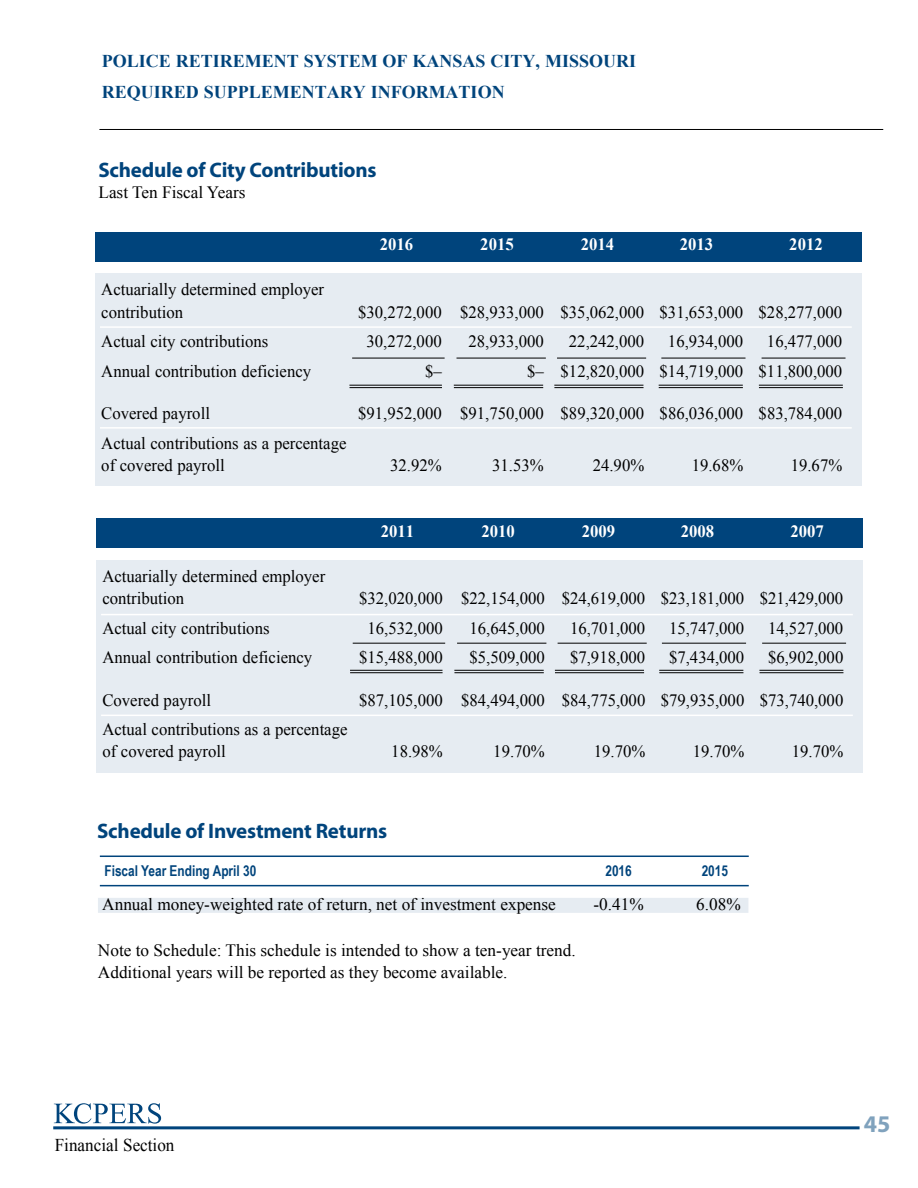
<style>
.page{position:relative;width:918px;height:1188px;background:#fff}
.page>*{position:absolute;margin:0;border:0;box-sizing:border-box;transform-origin:0 0}
.t1{font:700 24px "Myriad";color:#80a2bd}
.t2{font:700 21px "Myriad";letter-spacing:-.01em;color:#00447c}
.t3{font:700 18px/30.9px "Times New Roman";color:#00447c}
.t4{font:18px "Times New Roman";color:#000;scale:.95 1}
.t5{font:17.25px/22.5px "Times New Roman";color:#000}
.t6{font:700 17.25px "Times New Roman";color:#fff}
.t7{font:700 15px "Arial Narrow";color:#00447c}
</style>
<div class="page">
<svg style="left:54px;top:1103px;width:107px;height:21px"></svg>
<hr style="left:53px;top:1126px;width:807px;height:3px;background:#00447c">
<hr style="left:99px;top:129px;width:784px;height:1px;background:#000">
<div style="left:95px;top:232px;width:767px;height:30px;background:#00447c"></div>
<div style="left:95px;top:274px;width:767px;height:212px;background:#e6ecf2"></div>
<hr style="left:100px;top:326px;width:752px;height:2px;background:#fff">
<hr style="left:100px;top:427px;width:752px;height:2px;background:#fff">
<div style="left:96px;top:518px;width:767px;height:30px;background:#00447c"></div>
<div style="left:96px;top:560px;width:767px;height:213px;background:#e6ecf2"></div>
<hr style="left:101px;top:614px;width:752px;height:1px;background:#fff">
<hr style="left:101px;top:715px;width:752px;height:1px;background:#fff">
<hr style="left:350px;top:387px;width:92px;height:1px;background:#000">
<hr style="left:349px;top:385px;width:93px;height:1px;background:#000">
<hr style="left:454px;top:387px;width:89px;height:1px;background:#000">
<hr style="left:454px;top:385px;width:89px;height:1px;background:#000">
<hr style="left:554px;top:387px;width:90px;height:1px;background:#000">
<hr style="left:554px;top:385px;width:89px;height:1px;background:#000">
<hr style="left:659px;top:387px;width:84px;height:1px;background:#000">
<hr style="left:659px;top:385px;width:84px;height:1px;background:#000">
<hr style="left:759px;top:387px;width:84px;height:1px;background:#000">
<hr style="left:759px;top:385px;width:84px;height:1px;background:#000">
<hr style="left:352px;top:358px;width:93px;height:1px;background:#000">
<hr style="left:457px;top:358px;width:89px;height:1px;background:#000">
<hr style="left:557px;top:358px;width:89px;height:1px;background:#000">
<hr style="left:661px;top:358px;width:85px;height:1px;background:#000">
<hr style="left:762px;top:358px;width:84px;height:1px;background:#000">
<hr style="left:350px;top:672px;width:93px;height:1px;background:#000">
<hr style="left:350px;top:670px;width:92px;height:1px;background:#000">
<hr style="left:454px;top:672px;width:90px;height:1px;background:#000">
<hr style="left:454px;top:670px;width:90px;height:1px;background:#000">
<hr style="left:555px;top:672px;width:89px;height:1px;background:#000">
<hr style="left:555px;top:670px;width:89px;height:1px;background:#000">
<hr style="left:659px;top:672px;width:84px;height:1px;background:#000">
<hr style="left:659px;top:670px;width:84px;height:1px;background:#000">
<hr style="left:760px;top:672px;width:83px;height:1px;background:#000">
<hr style="left:759px;top:670px;width:84px;height:1px;background:#000">
<hr style="left:353px;top:643px;width:92px;height:1px;background:#000">
<hr style="left:457px;top:643px;width:89px;height:1px;background:#000">
<hr style="left:558px;top:643px;width:89px;height:1px;background:#000">
<hr style="left:662px;top:643px;width:84px;height:1px;background:#000">
<hr style="left:762px;top:643px;width:84px;height:1px;background:#000">
<div style="left:98px;top:898px;width:650px;height:15px;background:#e6ecf2"></div>
<hr style="left:100px;top:885px;width:649px;height:1px;background:#00447c">
<hr style="left:100px;top:856px;width:649px;height:1px;background:#00447c">
<p class="t3" style="left:102px;top:45px;width:536px">POLICE RETIREMENT SYSTEM OF KANSAS CITY, MISSOURI<br>REQUIRED SUPPLEMENTARY INFORMATION</p>
<p class="t2" style="left:98px;top:159px;width:280px">Schedule of City Contributions</p>
<p class="t5" style="left:98px;top:181px;width:149px">Last Ten Fiscal Years</p>
<p class="t5" style="left:101px;top:278px;width:224px">Actuarially determined employer contribution</p>
<p class="t6" style="left:380px;top:233px;width:35px">2016</p>
<p class="t6" style="left:480px;top:233px;width:35px">2015</p>
<p class="t6" style="left:581px;top:233px;width:35px">2014</p>
<p class="t6" style="left:680px;top:233px;width:35px">2013</p>
<p class="t6" style="left:789px;top:233px;width:35px">2012</p>
<p class="t5" style="left:358px;top:301px;width:486px">$30,272,000 $28,933,000 $35,062,000 $31,653,000 $28,277,000</p>
<p class="t5" style="left:101px;top:330px;width:169px">Actual city contributions</p>
<p class="t5" style="left:366px;top:330px;width:77px">30,272,000</p>
<p class="t5" style="left:468px;top:330px;width:77px">28,933,000</p>
<p class="t5" style="left:569px;top:330px;width:77px">22,242,000</p>
<p class="t5" style="left:668px;top:330px;width:77px">16,934,000</p>
<p class="t5" style="left:767px;top:330px;width:77px">16,477,000</p>
<p class="t5" style="left:101px;top:359px;width:211px">Annual contribution deficiency</p>
<p class="t5" style="left:425px;top:359px;width:18px">$–</p>
<p class="t5" style="left:527px;top:359px;width:317px">$– $12,820,000 $14,719,000 $11,800,000</p>
<p class="t5" style="left:101px;top:402px;width:110px">Covered payroll</p>
<p class="t5" style="left:358px;top:402px;width:486px">$91,952,000 $91,750,000 $89,320,000 $86,036,000 $83,784,000</p>
<p class="t5" style="left:101px;top:431px;width:247px">Actual contributions as a percentage of covered payroll</p>
<p class="t5" style="left:390px;top:454px;width:53px">32.92%</p>
<p class="t5" style="left:492px;top:454px;width:53px">31.53%</p>
<p class="t5" style="left:593px;top:454px;width:53px">24.90%</p>
<p class="t5" style="left:692px;top:454px;width:53px">19.68%</p>
<p class="t5" style="left:791px;top:454px;width:53px">19.67%</p>
<p class="t5" style="left:102px;top:565px;width:224px">Actuarially determined employer contribution</p>
<p class="t6" style="left:381px;top:519px;width:35px">2011</p>
<p class="t6" style="left:481px;top:519px;width:35px">2010</p>
<p class="t6" style="left:582px;top:519px;width:35px">2009</p>
<p class="t6" style="left:681px;top:519px;width:35px">2008</p>
<p class="t6" style="left:790px;top:519px;width:35px">2007</p>
<p class="t5" style="left:359px;top:587px;width:486px">$32,020,000 $22,154,000 $24,619,000 $23,181,000 $21,429,000</p>
<p class="t5" style="left:102px;top:616px;width:169px">Actual city contributions</p>
<p class="t5" style="left:368px;top:616px;width:77px">16,532,000</p>
<p class="t5" style="left:470px;top:616px;width:77px">16,645,000</p>
<p class="t5" style="left:570px;top:616px;width:77px">16,701,000</p>
<p class="t5" style="left:669px;top:616px;width:77px">15,747,000</p>
<p class="t5" style="left:768px;top:616px;width:77px">14,527,000</p>
<p class="t5" style="left:102px;top:646px;width:211px">Annual contribution deficiency</p>
<p class="t5" style="left:359px;top:646px;width:85px">$15,488,000</p>
<p class="t5" style="left:470px;top:646px;width:77px">$5,509,000</p>
<p class="t5" style="left:570px;top:646px;width:77px">$7,918,000</p>
<p class="t5" style="left:669px;top:646px;width:77px">$7,434,000</p>
<p class="t5" style="left:768px;top:646px;width:77px">$6,902,000</p>
<p class="t5" style="left:102px;top:688px;width:110px">Covered payroll</p>
<p class="t5" style="left:359px;top:688px;width:486px">$87,105,000 $84,494,000 $84,775,000 $79,935,000 $73,740,000</p>
<p class="t5" style="left:102px;top:718px;width:247px">Actual contributions as a percentage of covered payroll</p>
<p class="t5" style="left:391px;top:740px;width:53px">18.98%</p>
<p class="t5" style="left:493px;top:740px;width:53px">19.70%</p>
<p class="t5" style="left:594px;top:740px;width:53px">19.70%</p>
<p class="t5" style="left:693px;top:740px;width:53px">19.70%</p>
<p class="t5" style="left:792px;top:740px;width:53px">19.70%</p>
<p class="t2" style="left:97px;top:820px;width:292px">Schedule of Investment Returns</p>
<p class="t7" style="left:104px;top:859px;width:153px">Fiscal Year Ending April 30</p>
<p class="t7" style="left:605px;top:859px;width:28px">2016</p>
<p class="t7" style="left:702px;top:859px;width:28px">2015</p>
<p class="t5" style="left:102px;top:893px;width:455px">Annual money-weighted rate of return, net of investment expense</p>
<p class="t5" style="left:593px;top:893px;width:52px">-0.41%</p>
<p class="t5" style="left:696px;top:893px;width:46px">6.08%</p>
<p class="t5" style="left:98px;top:939px;width:479px;line-height:21.3px">Note to Schedule: This schedule is intended to show a ten-year trend.<br>Additional years will be reported as they become available.</p>
<p class="t4" style="left:55px;top:1133px;width:127px">Financial Section</p>
<h1 class="t1" style="left:864px;top:1112px;width:28px">45</h1>
</div>
